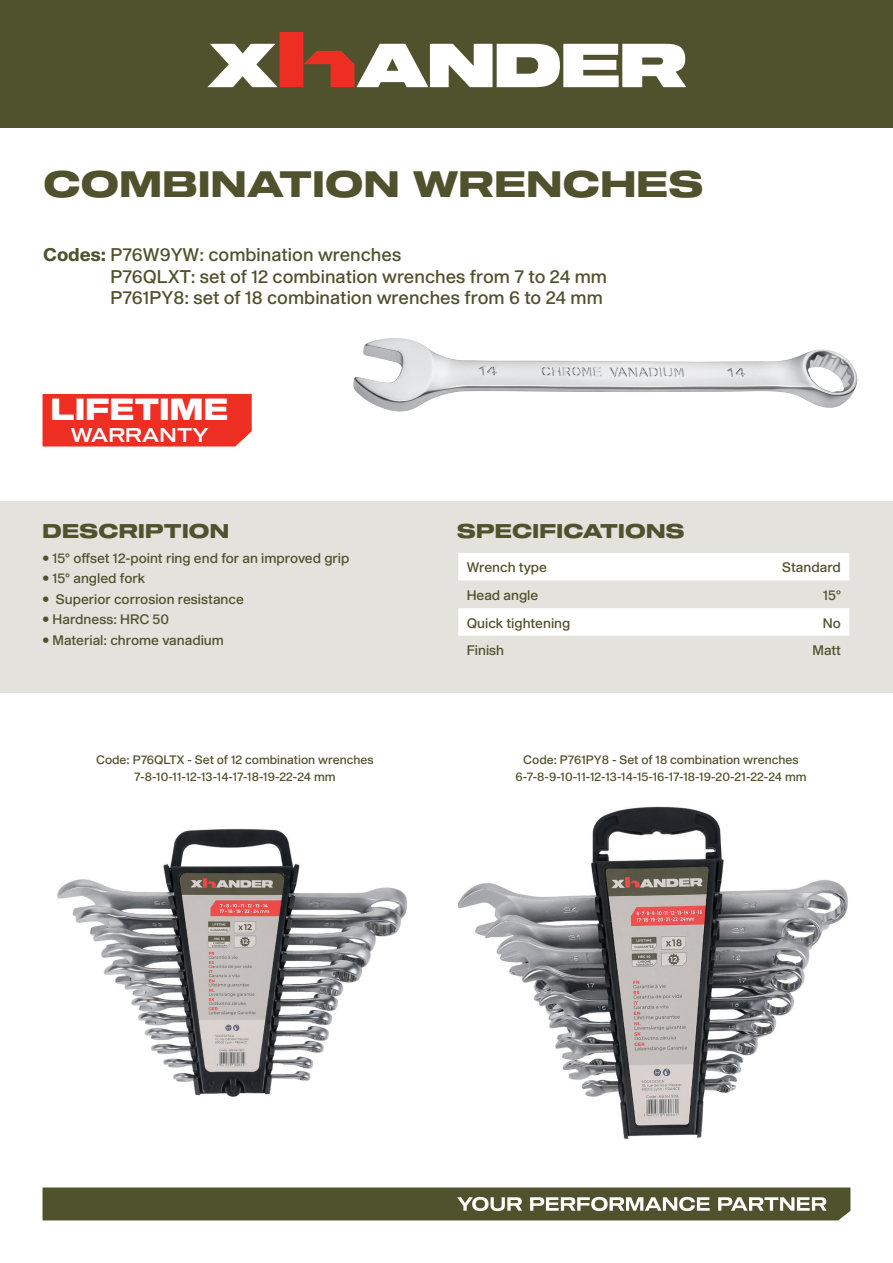
<style>
.page{position:relative;width:893px;height:1263px;background:#fff}
.page>*{position:absolute;margin:0;border:0;box-sizing:border-box;transform-origin:0 0}
.NOM_PRODUIT{font:36px "Shapiro 75 Heavy Extd";letter-spacing:.01em;color:#50512d}
.t1{font:30px "Shapiro 85 Super Heavy Wide";letter-spacing:.01em;color:#fff}
.SsTitre{font:19.5px "Shapiro 75 Heavy Extd";letter-spacing:.01em;color:#50512d}
.t2{font:19.5px "Shapiro 55 Middle Wide";letter-spacing:.01em;color:#fff}
.Code_Norme{font:18px/21.6px "Shapiro 55 Middle";color:#50512d}
.Txt_courant{font:13.5px "Shapiro 55 Middle";color:#50512d}
.Txt_courant-2{font:12px "Shapiro 55 Middle";color:#50512d}
.s1{font-family:"Shapiro 75";font-weight:800}
</style>
<div class="page">
<svg style="left:43px;top:1187px;width:807px;height:33px;background:#636444"></svg>
<div style="left:0;top:0;width:893px;height:128px;background:#50512d"></div>
<svg style="left:207px;top:32px;width:479px;height:55px"></svg>
<div style="left:0;top:502px;width:893px;height:191px;background:#e3e2dc"></div>
<svg style="left:458px;top:553px;width:391px;height:83px"></svg>
<img style="left:353px;top:338px;width:504px;height:74px">
<img style="left:57px;top:828px;width:350px;height:269px">
<img style="left:457px;top:806px;width:391px;height:333px">
<div style="left:43px;top:394px;width:209px;height:52px;background:#ee2e22"></div>
<p class="NOM_PRODUIT" style="left:43px;top:159px;width:661px">COMBINATION WRENCHES</p>
<p class="Code_Norme" style="left:111px;top:245px;width:498px;text-indent:-67px"><span class="s1">Codes</span> P<span class="s1">:</span> 76W9YW: combination wrenches<br>P76QLXT: set of 12 combination wrenches from to7 24 mm<br>P761PY8: set of 18 combination wrenches from 6 to 24 mm</p>
<p class="t1" style="left:51px;top:388px;width:179px">LIFETIME</p>
<p class="t2" style="left:71px;top:421px;width:139px">WARRANTY</p>
<p class="SsTitre" style="left:43px;top:517px;width:188px">DESCRIPTION</p>
<p class="Txt_courant" style="left:43px;top:548px;width:308px">• 15° offset 12-point ring end for an improved grip</p>
<p class="Txt_courant" style="left:43px;top:569px;width:104px">• 15° angled fork</p>
<p class="Txt_courant" style="left:56px;top:589px;width:190px">Superior corrosion resistance</p>
<p class="Txt_courant" style="left:43px;top:589px;width:8px">•</p>
<p class="Txt_courant" style="left:43px;top:610px;width:128px">• Hardness: HRC 50</p>
<p class="Txt_courant" style="left:43px;top:630px;width:183px">• Material: chrome vanadium</p>
<p class="Txt_courant-2" style="left:96px;top:752px;width:279px">Code P: 76QLTX - Set of 12 combination wrenches</p>
<p class="Txt_courant-2" style="left:134px;top:768px;width:203px">7-8-10-11-12-13-14-17-18-19-22-24 mm</p>
<p class="SsTitre" style="left:457px;top:517px;width:229px">SPECIFICATIONS</p>
<p class="Txt_courant" style="left:467px;top:558px;width:82px">Wrench type</p>
<p class="Txt_courant" style="left:782px;top:558px;width:60px">Standard</p>
<p class="Txt_courant" style="left:467px;top:585px;width:73px">Head angle</p>
<p class="Txt_courant" style="left:823px;top:585px;width:19px">15°</p>
<p class="Txt_courant" style="left:467px;top:613px;width:105px">Quick tightening</p>
<p class="Txt_courant" style="left:823px;top:613px;width:20px">No</p>
<p class="Txt_courant" style="left:467px;top:641px;width:39px">Finish</p>
<p class="Txt_courant" style="left:813px;top:641px;width:30px">Matt</p>
<p class="Txt_courant-2" style="left:523px;top:752px;width:277px">Code P: 761PY8 - Set of 18 combination wrenches</p>
<p class="Txt_courant-2" style="left:515px;top:768px;width:293px">6-7-8-9-10-11-12-13-14-15-16-17-18-19-20-21-22-24 mm</p>
</div>
